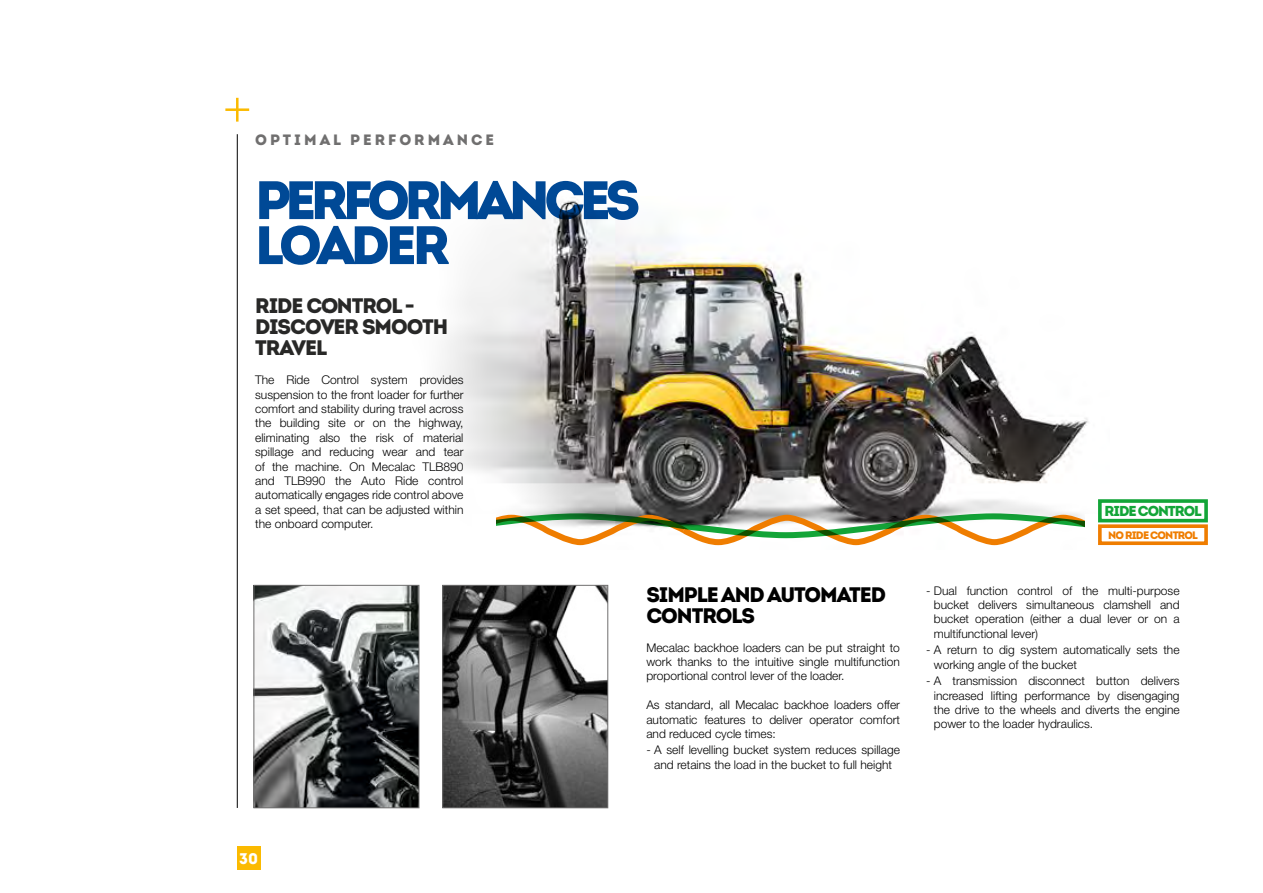
<style>
.page{position:relative;width:1263px;height:893px;background:#fff}
.page>*{position:absolute;margin:0;border:0;box-sizing:border-box;transform-origin:0 0}
.t1{font:900 54px/45px "Intro";letter-spacing:-.1em;color:#004996}
.t2{font:900 21px/21px "Intro";letter-spacing:-.05em;color:#282827}
.t3{font:900 21px/21px "Intro";letter-spacing:-.05em;color:#000}
.t4{font:900 15.45px "Intro";color:#fff}
.t5{font:900 15px "Intro";letter-spacing:.2em;color:#706f6f}
.t6{font:900 14.4px "Intro";letter-spacing:-.075em;color:#13a538}
.t7{font:300 12px/14.4px "Helvetica Neue LT Pro";color:#000;text-align:justify}
.t8{font:900 10.8px "Intro";letter-spacing:-.075em;color:#ef7d00}
</style>
<div class="page">
<img style="left:255px;top:587px;width:162px;height:219px">
<div style="left:253px;top:585px;width:166px;height:223px;border:1px solid #706f6f"></div>
<img style="left:444px;top:587px;width:162px;height:219px">
<div style="left:442px;top:585px;width:166px;height:223px;border:1px solid #706f6f"></div>
<svg style="left:225px;top:98px;width:24px;height:24px"></svg>
<hr style="left:237px;top:134px;width:1px;height:674px;background:#000">
<img style="left:442px;top:200px;width:668px;height:323px">
<svg style="left:469px;top:510px;width:635px;height:36px"></svg>
<div style="left:472px;top:515px;width:23px;height:23px;background:#fff"></div>
<div style="left:1085px;top:515px;width:18px;height:23px;background:#fff"></div>
<div style="left:1098px;top:499px;width:110px;height:23px;border:4px solid #13a538"></div>
<div style="left:1098px;top:524px;width:110px;height:21px;border:4px solid #ef7d00"></div>
<div style="left:237px;top:847px;width:23px;height:23px;background:#fbba00"></div>
<p class="t5" style="left:255px;top:130px;width:240px">OPTIMAL PERFORMANCE</p>
<h1 class="t1" style="left:255px;top:177px;width:387px">PERFORMANCES<br>LOADER</h1>
<h2 class="t2" style="left:255px;top:295px;width:195px">RIDE CONTROL -<br>DISCOVER SMOOTH<br>TRAVEL</h2>
<p class="t7" style="left:255px;top:372px;width:210px">The Ride Control system provides suspension to the front loader for further comfort and stability during travel across the building site or on the highway, eliminating also the risk of material spillage and reducing wear and tear of the machine. On Mecalac TLB890 and TLB990 the Auto Ride control automatically engages ride control above a set speed, that can be adjusted within the onboard computer.</p>
<h2 class="t3" style="left:646px;top:583px;width:241px">SIMPLE AND AUTOMATED<br>CONTROLS</h2>
<p class="t7" style="left:646px;top:640px;width:255px">Mecalac backhoe loaders can be put straight to work thanks to the intuitive single multifunction proportional control lever of the loader.</p>
<p class="t7" style="left:646px;top:697px;width:255px">As standard, all Mecalac backhoe loaders offer automatic features to deliver operator comfort and reduced cycle times:</p>
<p class="t7" style="left:646px;top:743px;width:255px;text-align:center">- A self levelling bucket system reduces spillage and retains the load in the bucket to full height</p>
<p class="t6" style="left:1104px;top:502px;width:99px">RIDE CONTROL</p>
<p class="t8" style="left:1108px;top:528px;width:91px">NO RIDE CONTROL</p>
<p class="t7" style="left:934px;top:583px;width:247px;text-indent:-8px">- Dual function control of the multi-purpose bucket delivers simultaneous clamshell and bucket operation (either a dual lever or on a multifunctional lever)</p>
<p class="t7" style="left:934px;top:642px;width:247px;text-indent:-8px">- A return to dig system automatically sets the working angle of the bucket</p>
<p class="t7" style="left:934px;top:673px;width:247px;text-indent:-8px">- A transmission disconnect button delivers increased lifting performance by disengaging the drive to the wheels and diverts the engine power to the loader hydraulics.</p>
<p class="t4" style="left:239px;top:848px;width:20px">30</p>
</div>
